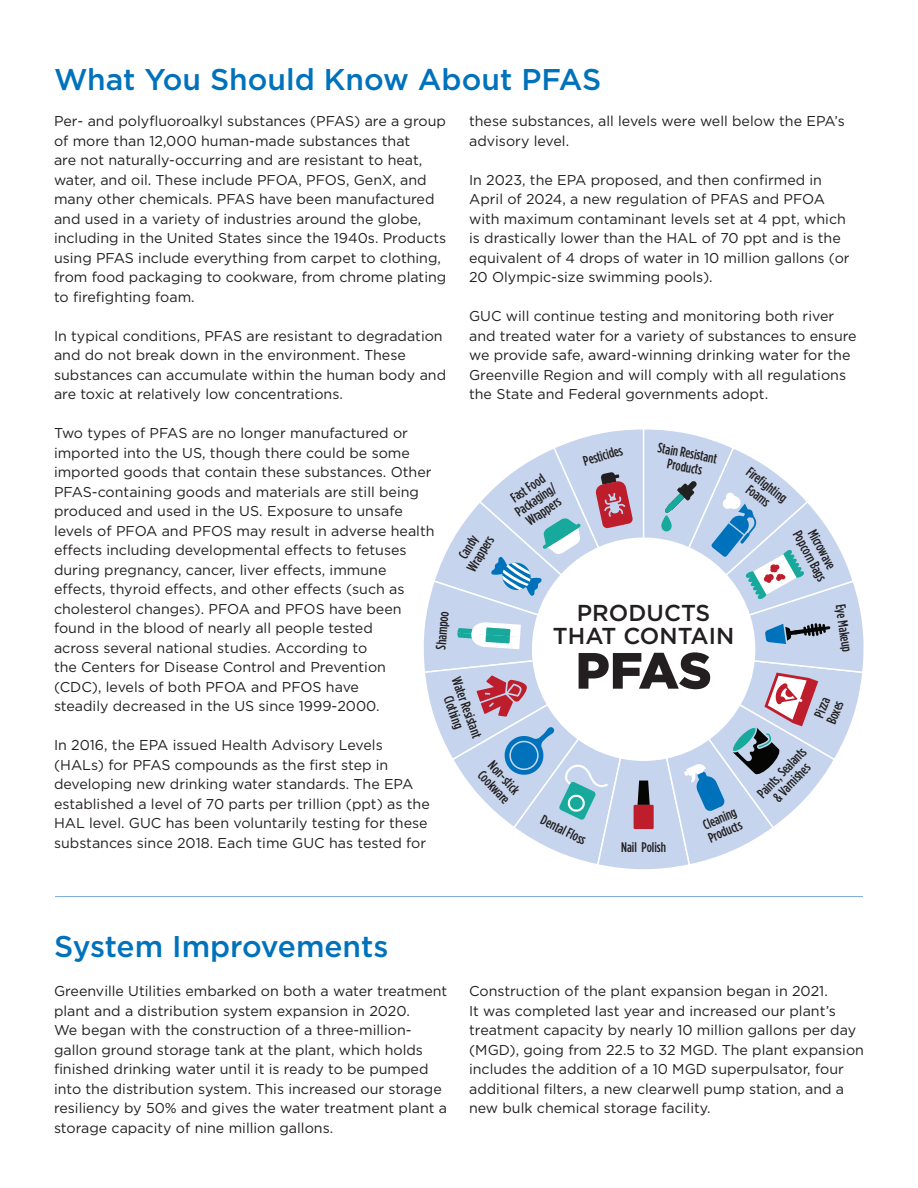
<style>
.page{position:relative;width:918px;height:1188px;background:#fff}
.page>*{position:absolute;margin:0;border:0;box-sizing:border-box;transform-origin:0 0}
.t1{font:900 51px "Gotham";color:#231f20}
.t2{font:500 30px "Gotham";color:#0072bc}
.t3{font:500 23.1px/23.1px "Gotham";color:#231f20;text-align:center}
.t4{font:14.25px/19.5px "Gotham";color:#231f20}
.t5{font:500 13.95px/14px "Gotham Condensed";color:#231f20;text-align:center}
</style>
<div class="page">
<hr style="left:55px;top:896px;width:808px;height:1px;background:#7ca7d8">
<svg style="left:423px;top:429px;width:441px;height:440px"></svg>
<p class="t2" style="left:54px;top:60px;width:549px">What You Should Know About PFAS</p>
<p class="t4" style="left:54px;top:111px;width:394px">Per- and polyfluoroalkyl substances (PFAS) are a group of more than 12,000 human-made substances that<br>are not naturally-occurring and are resistant to heat, water, and oil. These include PFOA, PFOS, GenX, and many other chemicals. PFAS have been manufactured and used in a variety of industries around the globe, including in the United States since the 1940s. Products using PFAS include everything from carpet to clothing, from food packaging to cookware, from chrome plating to firefighting foam.</p>
<p class="t4" style="left:54px;top:326px;width:394px">In typical conditions, PFAS are resistant to degradation and do not break down in the environment. These substances can accumulate within the human body and are toxic at relatively low concentrations.</p>
<p class="t4" style="left:54px;top:423px;width:382px">Two types of PFAS are no longer manufactured or imported into the US, though there could be some imported goods that contain these substances. Other PFAS-containing goods and materials are still being produced and used in the US. Exposure to unsafe levels of PFOA and PFOS may result in adverse health effects including developmental effects to fetuses during pregnancy, cancer, liver effects, immune effects, thyroid effects, and other effects (such as cholesterol changes). PFOA and PFOS have been found in the blood of nearly all people tested<br>across several national studies. According to<br>the Centers for Disease Control and Prevention (CDC), levels of both PFOA and PFOS have<br>steadily decreased in the US since 1999-2000.</p>
<p class="t4" style="left:54px;top:735px;width:377px">In 2016, the EPA issued Health Advisory Levels (HALs) for PFAS compounds as the first step in developing new drinking water standards. The EPA established a level of 70 parts per trillion (ppt) as the HAL level. GUC has been voluntarily testing for these substances since 2018. Each time GUC has tested for</p>
<p class="t4" style="left:469px;top:111px;width:377px">these substances, all levels were well below the EPA’s advisory level.</p>
<p class="t4" style="left:469px;top:170px;width:382px">In 2023, the EPA proposed, and then confirmed in April of 2024, a new regulation of PFAS and PFOA with maximum contaminant levels set at 4 ppt, which is drastically lower than the HAL of 70 ppt and is the equivalent of 4 drops of water in 10 million gallons (or 20 Olympic-size swimming pools).</p>
<p class="t4" style="left:469px;top:306px;width:389px">GUC will continue testing and monitoring both river and treated water for a variety of substances to ensure we provide safe, award-winning drinking water for the Greenville Region and will comply with all regulations the State and Federal governments adopt.</p>
<p class="t5" style="left:582px;top:454px;width:42px;rotate:-16deg">Pesticides</p>
<p class="t5" style="left:660px;top:440px;width:61px;rotate:11deg">Stain Resistant<br>Products</p>
<p class="t5" style="left:753px;top:465px;width:49px;rotate:38deg">Firefighting<br>Foams</p>
<p class="t5" style="left:505px;top:495px;width:48px;text-align:left;rotate:-34deg">Fast Food<br>Packaging/<br>Wrappers</p>
<p class="t5" style="left:819px;top:527px;width:44px;rotate:62deg">Microwave</p>
<p class="t5" style="left:803px;top:528px;width:57px;rotate:62deg">Popcorn Bags</p>
<p class="t5" style="left:452px;top:559px;width:41px;rotate:-59deg">Candy<br>Wrappers</p>
<p class="t5" style="left:848px;top:603px;width:49px;rotate:82deg">Eye Makeup</p>
<p class="t3" style="left:553px;top:601px;width:183px">PRODUCTS<br>THAT CONTAIN</p>
<p class="t1" style="left:575px;top:635px;width:138px">PFAS</p>
<p class="t5" style="left:433px;top:649px;width:40px;rotate:-85deg">Shampoo</p>
<p class="t5" style="left:463px;top:675px;width:65px;rotate:70deg">Water Resistant<br>Clothing</p>
<p class="t5" style="left:811px;top:715px;width:25px;text-align:left;rotate:-68deg">Pizza<br>Boxes</p>
<p class="t5" style="left:754px;top:790px;width:66px;rotate:-46deg">Paints, Sealants &amp; Varnishes</p>
<p class="t5" style="left:496px;top:758px;width:41px;text-align:left;rotate:47deg">Non-stick<br>Cookware</p>
<p class="t5" style="left:701px;top:819px;width:37px;text-align:left;rotate:-23deg">Cleaning<br>Products</p>
<p class="t5" style="left:545px;top:812px;width:50px;rotate:27deg">Dental Floss</p>
<p class="t5" style="left:621px;top:840px;width:46px">Nail Polish</p>
<p class="t2" style="left:54px;top:927px;width:336px">System Improvements</p>
<p class="t4" style="left:54px;top:981px;width:395px">Greenville Utilities embarked on both a water treatment plant and a distribution system expansion in 2020.<br>We began with the construction of a three-million&shy;gallon ground storage tank at the plant, which holds finished drinking water until it is ready to be pumped into the distribution system. This increased our storage resiliency by 50% and gives the water treatment plant a storage capacity of nine million gallons.</p>
<p class="t4" style="left:469px;top:981px;width:396px">Construction of the plant expansion began in 2021.<br>It was completed last year and increased our plant’s treatment capacity by nearly 10 million gallons per day (MGD), going from 22.5 to 32 MGD. The plant expansion includes the addition of a 10 MGD superpulsator, four additional filters, a new clearwell pump station, and a new bulk chemical storage facility.</p>
</div>
